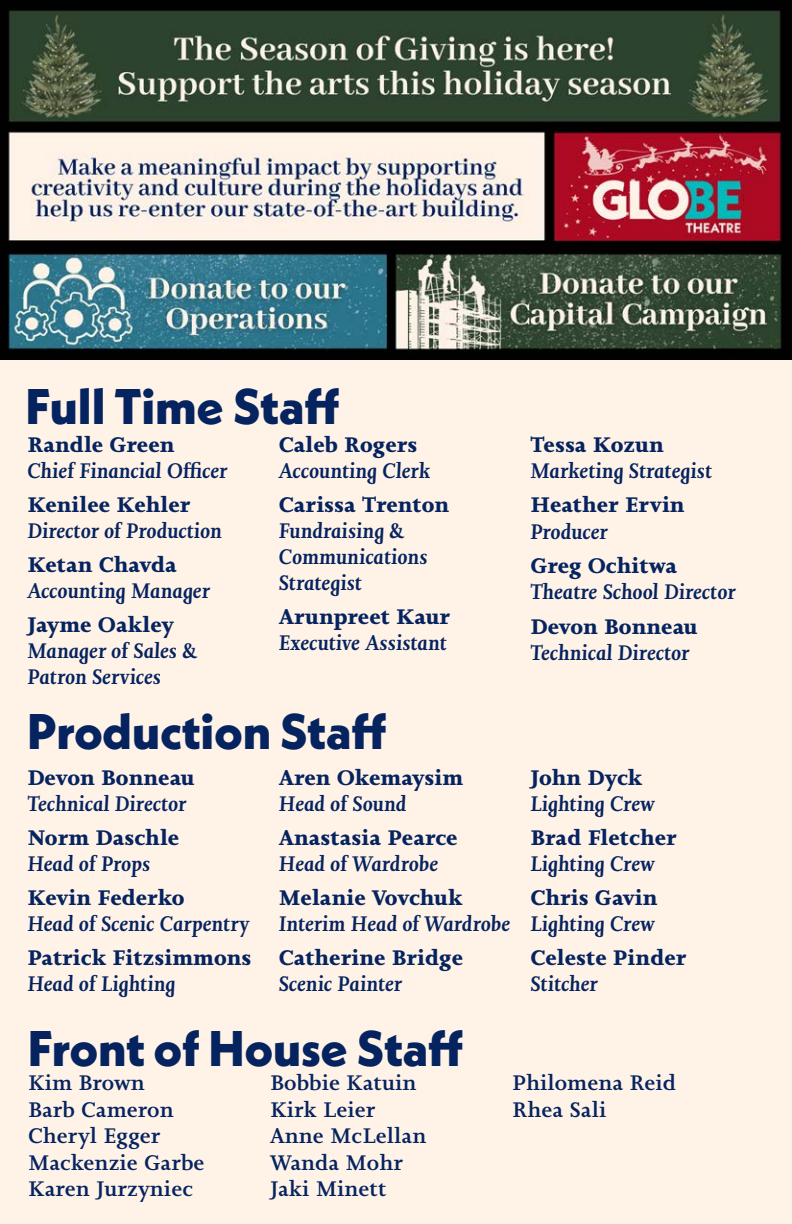
<style>
.page{position:relative;width:792px;height:1224px;background:#fff2e7}
.page>*{position:absolute;margin:0;border:0;box-sizing:border-box;transform-origin:0 0}
.t1{font:800 50px "Neue Kabel";color:#05235f}
.t2{font:italic 500 22px/26px "Joanna Nova";color:#05235f}
.t3{font:800 22px "Joanna Nova";color:#05235f}
.t4{font:500 22px "Joanna Nova";color:#05235f}
</style>
<div class="page">
<img style="left:0;top:0;width:792px;height:360px">
<p class="t1" style="left:26px;top:375px;width:316px">Full Time Staff</p>
<p class="t3" style="left:27px;top:430px;width:149px">Randle Green</p>
<p class="t2" style="left:27px;top:457px;width:202px">Chief Financial Officer</p>
<p class="t3" style="left:27px;top:490px;width:165px">Kenilee Kehler</p>
<p class="t2" style="left:27px;top:517px;width:197px">Director of Production</p>
<p class="t3" style="left:27px;top:550px;width:151px">Ketan Chavda</p>
<p class="t2" style="left:27px;top:577px;width:185px">Accounting Manager</p>
<p class="t3" style="left:27px;top:610px;width:149px">Jayme Oakley</p>
<p class="t2" style="left:27px;top:637px;width:172px">Manager of Sales &amp;<br>Patron Services</p>
<p class="t3" style="left:279px;top:430px;width:140px">Caleb Rogers</p>
<p class="t2" style="left:279px;top:457px;width:153px">Accounting Clerk</p>
<p class="t3" style="left:279px;top:490px;width:172px">Carissa Trenton</p>
<p class="t2" style="left:279px;top:517px;width:151px">Fundraising &amp;<br>Communications<br>Strategist</p>
<p class="t3" style="left:279px;top:602px;width:173px">Arunpreet Kaur</p>
<p class="t2" style="left:279px;top:629px;width:170px">Executive Assistant</p>
<p class="t1" style="left:27px;top:700px;width:361px">Production Staff</p>
<p class="t3" style="left:27px;top:763px;width:169px">Devon Bonneau</p>
<p class="t2" style="left:27px;top:790px;width:161px">Technical Director</p>
<p class="t3" style="left:27px;top:823px;width:154px">Norm Daschle</p>
<p class="t2" style="left:27px;top:850px;width:125px">Head of Props</p>
<p class="t3" style="left:27px;top:883px;width:159px">Kevin Federko</p>
<p class="t2" style="left:27px;top:910px;width:224px">Head of Scenic Carpentry</p>
<p class="t3" style="left:27px;top:943px;width:226px">Patrick Fitzsimmons</p>
<p class="t2" style="left:27px;top:970px;width:150px">Head of Lighting</p>
<p class="t3" style="left:279px;top:763px;width:186px">Aren Okemaysim</p>
<p class="t2" style="left:279px;top:790px;width:129px">Head of Sound</p>
<p class="t3" style="left:279px;top:823px;width:181px">Anastasia Pearce</p>
<p class="t2" style="left:279px;top:850px;width:161px">Head of Wardrobe</p>
<p class="t3" style="left:279px;top:883px;width:186px">Melanie Vovchuk</p>
<p class="t2" style="left:279px;top:910px;width:233px">Interim Head of Wardrobe</p>
<p class="t3" style="left:279px;top:943px;width:186px">Catherine Bridge</p>
<p class="t2" style="left:279px;top:970px;width:125px">Scenic Painter</p>
<p class="t3" style="left:530px;top:430px;width:135px">Tessa Kozun</p>
<p class="t2" style="left:530px;top:457px;width:184px">Marketing Strategist</p>
<p class="t3" style="left:530px;top:490px;width:156px">Heather Ervin</p>
<p class="t2" style="left:530px;top:518px;width:79px">Producer</p>
<p class="t3" style="left:530px;top:551px;width:149px">Greg Ochitwa</p>
<p class="t2" style="left:530px;top:579px;width:207px">Theatre School Director</p>
<p class="t3" style="left:530px;top:612px;width:169px">Devon Bonneau</p>
<p class="t2" style="left:530px;top:640px;width:161px">Technical Director</p>
<p class="t3" style="left:530px;top:763px;width:114px">John Dyck</p>
<p class="t2" style="left:530px;top:790px;width:126px">Lighting Crew</p>
<p class="t3" style="left:530px;top:823px;width:148px">Brad Fletcher</p>
<p class="t2" style="left:530px;top:850px;width:126px">Lighting Crew</p>
<p class="t3" style="left:530px;top:883px;width:129px">Chris Gavin</p>
<p class="t2" style="left:530px;top:910px;width:126px">Lighting Crew</p>
<p class="t3" style="left:530px;top:943px;width:158px">Celeste Pinder</p>
<p class="t2" style="left:530px;top:970px;width:69px">Stitcher</p>
<p class="t1" style="left:28px;top:1017px;width:437px">Front of House Staff</p>
<p class="t4" style="left:28px;top:1068px;width:119px">Kim Brown</p>
<p class="t4" style="left:28px;top:1095px;width:148px">Barb Cameron</p>
<p class="t4" style="left:28px;top:1121px;width:134px">Cheryl Egger</p>
<p class="t4" style="left:28px;top:1148px;width:178px">Mackenzie Garbe</p>
<p class="t4" style="left:28px;top:1174px;width:167px">Karen Jurzyniec</p>
<p class="t4" style="left:270px;top:1068px;width:148px">Bobbie Katuin</p>
<p class="t4" style="left:270px;top:1095px;width:107px">Kirk Leier</p>
<p class="t4" style="left:270px;top:1121px;width:158px">Anne McLellan</p>
<p class="t4" style="left:270px;top:1148px;width:135px">Wanda Mohr</p>
<p class="t4" style="left:270px;top:1174px;width:118px">Jaki Minett</p>
<p class="t4" style="left:512px;top:1068px;width:166px">Philomena Reid</p>
<p class="t4" style="left:512px;top:1095px;width:96px">Rhea Sali</p>
</div>
